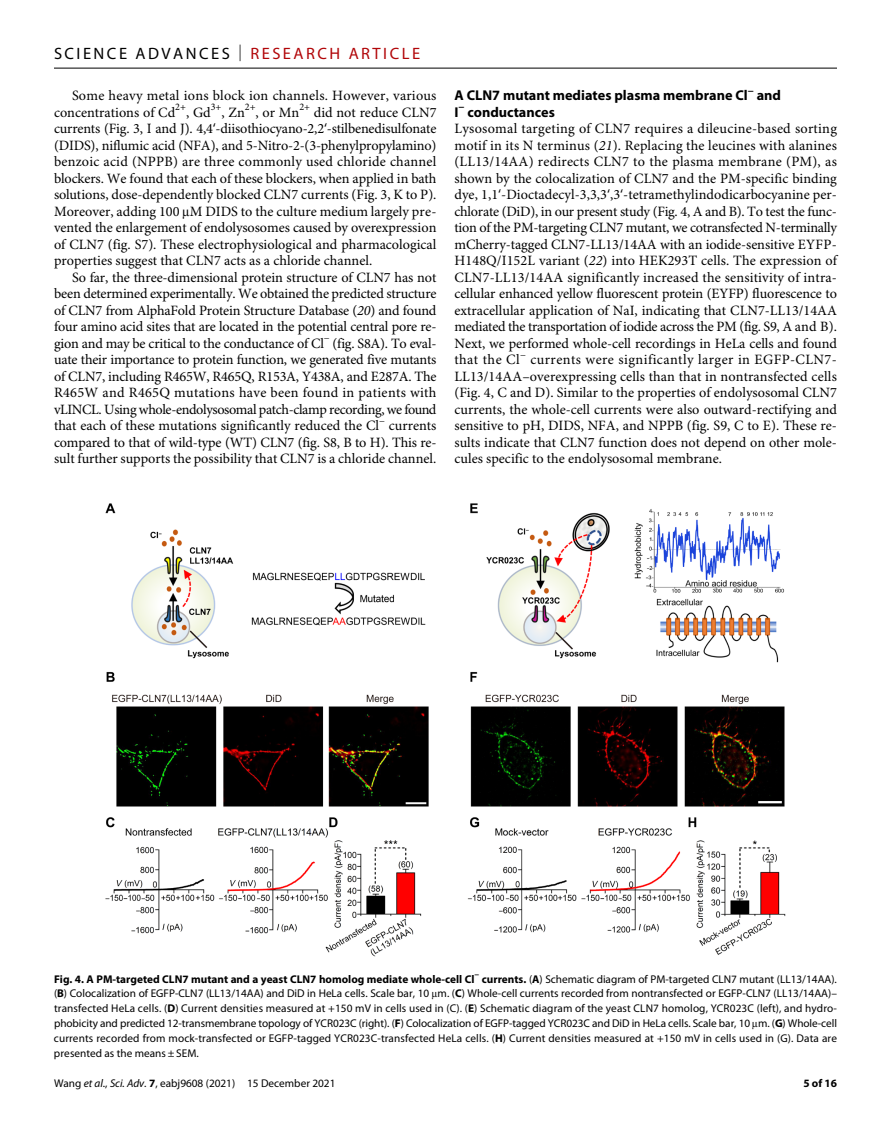
<style>
.page{position:relative;width:891px;height:1134px;background:#fff}
.page>*{position:absolute;margin:0;border:0;box-sizing:border-box;transform-origin:0 0}
.t1{font:16.5px "Myriad Pro";letter-spacing:.15em;color:#000}
.t2{font:14.25px/16.5px "Minion Pro";color:#000;text-align:justify}
.t3{font:700 14.25px/16.5px "Myriad Pro";color:#000}
.t4{font:11.25px/15px "Myriad Pro";color:#000;text-align:justify}
.t5{font:700 11.25px "Myriad Pro";color:#000}
.s1{font-weight:300}
.s2{color:#b10508}
.s3{font-family:"Myriad Pro"}
.s4{font-style:italic}
.s5{font-weight:700}
</style>
<div class="page">
<hr style="left:54px;top:68px;width:783px;height:1px;background:#000">
<img style="left:105px;top:503px;width:681px;height:453px">
<p class="t1" style="left:54px;top:40px;width:368px">SCIENCE ADVANCES <span class="s1">|</span> <span class="s2">RESEARCH ARTICLE</span></p>
<p class="t2" style="left:54px;top:89px;width:384px;text-indent:18px">Some heavy metal ions block ion channels. However, various concentrations of Cd<sup>2+</sup>, Gd<sup>3+</sup>, Zn<sup>2+</sup>, or Mn<sup>2+</sup> did not reduce CLN7 currents (Fig. 3, I and J). 4,4<span class="s3">‘</span>-diisothiocyano-2,2<span class="s3">‘</span>-stilbenedisulfonate (DIDS), niflumic acid (NFA), and 5-Nitro-2-(3-phenylpropylamino) benzoic acid (NPPB) are three commonly used chloride channel blockers. We found that each of these blockers, when applied in bath solutions, dose-dependently blocked CLN7 currents (Fig. 3, K to P).<br>Moreover, adding 100 M DIDS to the culture medium largely pre&shy;vented the enlargement of endolysosomes caused by overexpression of CLN7 (fig. S7). These electrophysiological and pharmacological properties suggest that CLN7 acts as a chloride channel.</p>
<p class="t2" style="left:54px;top:270px;width:384px;text-indent:18px">So far, the three-dimensional protein structure of CLN7 has not been determined experimentally. We obtained the predicted structure of CLN7 from AlphaFold Protein Structure Database (<span class="s4">20</span>) and found four amino acid sites that are located in the potential central pore re&shy;gion and may be critical to the conductance of Cl<sup>−</sup> (fig. S8A). To eval&shy;uate their importance to protein function, we generated five mutants of CLN7, including R465W, R465Q, R153A, Y438A, and E287A. The R465W and R465Q mutations have been found in patients with vLINCL. Using whole-endolysosomal patch-clamp recording, we found that each of these mutations significantly reduced the Cl<sup>−</sup> currents compared to that of wild-type (WT) CLN7 (fig. S8, B to H). This re&shy;sult further supports the possibility that CLN7 is a chloride channel.</p>
<p class="t3" style="left:454px;top:86px;width:328px">A CLN7 mutant mediates plasma membrane Cl<sup>−</sup> and<br>I<sup>−</sup> conductances</p>
<p class="t2" style="left:454px;top:122px;width:384px">Lysosomal targeting of CLN7 requires a dileucine-based sorting motif in its N terminus (<span class="s4">21</span>). Replacing the leucines with alanines (LL13/14AA) redirects CLN7 to the plasma membrane (PM), as shown by the colocalization of CLN7 and the PM-specific binding dye, 1,1<span class="s3">‘</span>-Dioctadecyl-3,3,3<span class="s3">‘</span>,3<span class="s3">‘</span>-tetramethylindodicarbocyanine per&shy;chlorate (DiD), in our present study (Fig. 4, A and B). To test the func&shy;tion of the PM-targeting CLN7 mutant, we cotransfected N-terminally mCherry-tagged CLN7-LL13/14AA with an iodide-sensitive EYFP-H148Q/I152L variant (<span class="s4">22</span>) into HEK293T cells. The expression of CLN7-LL13/14AA significantly increased the sensitivity of intra&shy;cellular enhanced yellow fluorescent protein (EYFP) fluorescence to extracellular application of NaI, indicating that CLN7-LL13/14AA mediated the transportation of iodide across the PM (fig. S9, A and B).<br>Next, we performed whole-cell recordings in HeLa cells and found that the Cl<sup>−</sup> currents were significantly larger in EGFP-CLN7- LL13/14AA–overexpressing cells than that in nontransfected cells (Fig. 4, C and D). Similar to the properties of endolysosomal CLN7 currents, the whole-cell currents were also outward-rectifying and sensitive to pH, DIDS, NFA, and NPPB (fig. S9, C to E). These re&shy;sults indicate that CLN7 function does not depend on other mole&shy;cules specific to the endolysosomal membrane.</p>
<p class="t4" style="left:54px;top:971px;width:785px"><span class="s5">Fig. 4. A PM-targeted CLN7 mutant and a yeast CLN7 homolog mediate whole-cell Cl</span><sup>−</sup> <span class="s5">currents.</span> (<span class="s5">A</span>) Schematic diagram of PM-targeted CLN7 mutant (LL13/14AA). (<span class="s5">B</span>) Colocalization of EGFP-CLN7 (LL13/14AA) and DiD in HeLa cells. Scale bar, 10 m. (<span class="s5">C</span>) Whole-cell currents recorded from nontransfected or EGFP-CLN7 (LL13/14AA)– transfected HeLa cells. (<span class="s5">D</span>) Current densities measured at +150 mV in cells used in (C). (<span class="s5">E</span>) Schematic diagram of the yeast CLN7 homolog, YCR023C (left), and hydro&shy;phobicity and predicted 12-transmembrane topology of YCR023C (right). (<span class="s5">F</span>) Colocalization of EGFP-tagged YCR023C and DiD in HeLa cells. Scale bar, 10 m. (<span class="s5">G</span>) Whole-cell currents recorded from mock-transfected or EGFP-tagged YCR023C-transfected HeLa cells. (<span class="s5">H</span>) Current densities measured at +150 mV in cells used in (G). Data are presented as the means ± SEM.</p>
<p class="t4" style="left:54px;top:1076px;width:283px">Wang <span class="s4">et al</span>., <span class="s4">Sci. Adv.</span> <span class="s5">7</span>, eabj9608 (2021) 15 December 2021</p>
<p class="t5" style="left:803px;top:1074px;width:35px">5 of 16</p>
</div>
